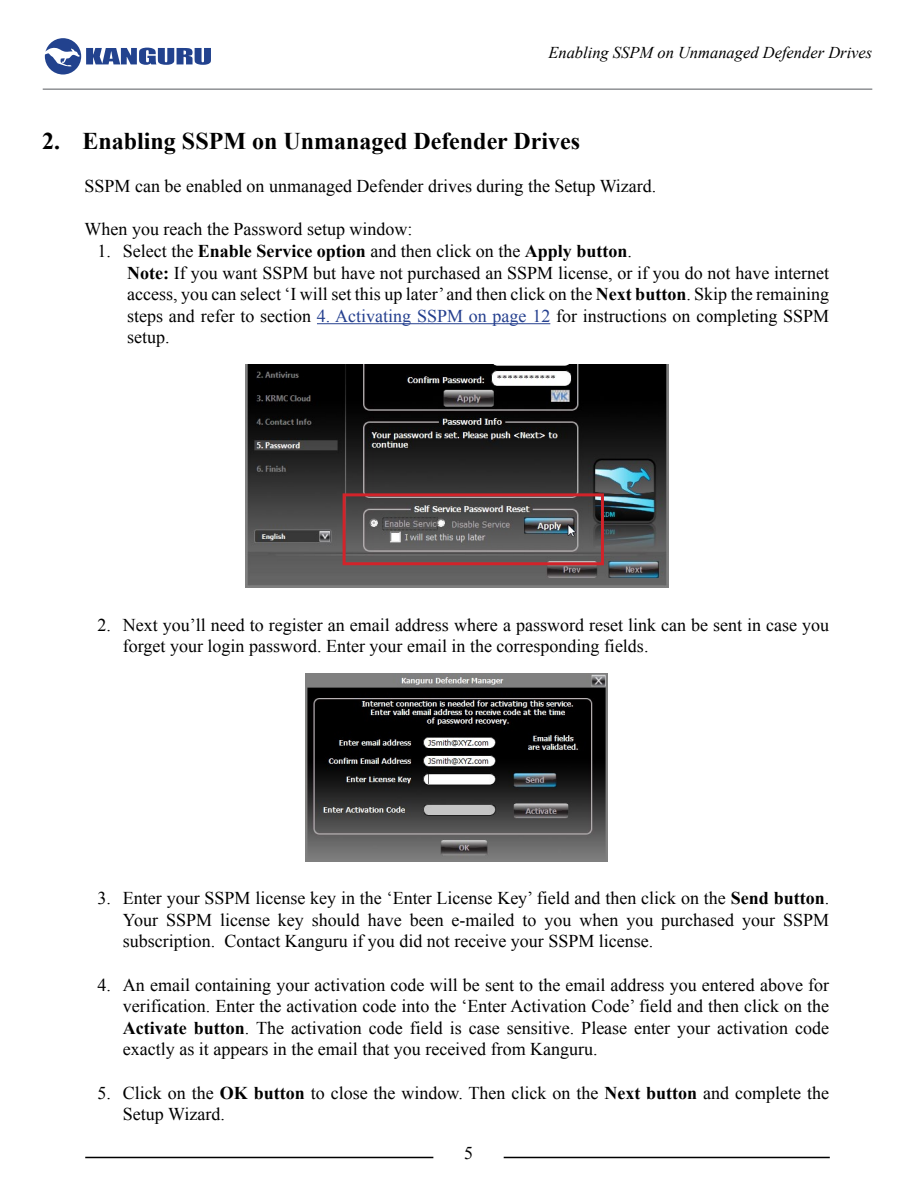
<style>
.page{position:relative;width:918px;height:1188px;background:#fff}
.page>*{position:absolute;margin:0;border:0;box-sizing:border-box;transform-origin:0 0}
.t1{font:700 24px "Times New Roman";color:#000}
.t2{font:18px/21.6px "Times New Roman";color:#000}
.t3{font:italic 16.5px "Times New Roman";color:#000}
.s1{font-weight:700}
.s2{color:#25408f}
</style>
<div class="page">
<hr style="left:43px;top:88px;width:829px;height:2px;background:#8f9194">
<hr style="left:85px;top:1157px;width:745px;height:1px;background:#000">
<div style="left:434px;top:1137px;width:69px;height:32px;background:#fff"></div>
<svg style="left:86px;top:48px;width:125px;height:17px"></svg>
<div style="left:45px;top:38px;width:36px;height:37px;background:#22428e;border-radius:50%"></div>
<svg style="left:44px;top:48px;width:36px;height:19px"></svg>
<hr style="left:317px;top:323px;width:233px;height:1px;background:#25408f">
<img style="left:246px;top:365px;width:422px;height:222px">
<div style="left:343px;top:493px;width:261px;height:72px;border:3px solid #d2232a"></div>
<img style="left:306px;top:674px;width:302px;height:187px">
<p class="t3" style="left:548px;top:41px;width:325px">Enabling SSPM on Unmanaged Defender Drives</p>
<h1 class="t1" style="left:42px;top:124px;width:540px">2. Enabling SSPM on Unmanaged Defender Drives</h1>
<p class="t2" style="left:85px;top:175px;width:573px">SSPM can be enabled on unmanaged Defender drives during the Setup Wizard.</p>
<p class="t2" style="left:85px;top:218px;width:329px">When you reach the Password setup window:</p>
<p class="t2" style="left:127px;top:240px;width:704px;text-indent:-30px">1. Select the <span class="s1">Enable Service option</span> and then click on the <span class="s1">Apply button</span>.<br><span class="s1">Note:</span> If you want SSPM but have not purchased an SSPM license, or if you do not have internet access, you can select ‘I will set this up later’ and then click on the <span class="s1">Next button</span>. Skip the remaining steps and refer to section <span class="s2">4. Activating SSPM on page 12</span> for instructions on completing SSPM setup.</p>
<p class="t2" style="left:123px;top:613px;width:708px;text-indent:-26px">2. Next you’ll need to register an email address where a password reset link can be sent in case you forget your login password. Enter your email in the corresponding fields.</p>
<p class="t2" style="left:123px;top:887px;width:708px;text-align:justify;text-indent:-26px">3. Enter your SSPM license key in the ‘Enter License Key’ field and then click on the <span class="s1">Send button</span>.<br>Your SSPM license key should have been e-mailed to you when you purchased your SSPM subscription. Contact Kanguru if you did not receive your SSPM license.</p>
<p class="t2" style="left:123px;top:973px;width:708px;text-align:justify;text-indent:-26px">4. An email containing your activation code will be sent to the email address you entered above for verification. Enter the activation code into the ‘Enter Activation Code’ field and then click on the <span class="s1">Activate button</span>. The activation code field is case sensitive. Please enter your activation code exactly as it appears in the email that you received from Kanguru.</p>
<p class="t2" style="left:123px;top:1081px;width:708px;text-indent:-26px">5. Click on the <span class="s1">OK button</span> to close the window. Then click on the <span class="s1">Next button</span> and complete the<br>Setup Wizard.</p>
<p class="t2" style="left:464px;top:1142px;width:10px">5</p>
</div>
